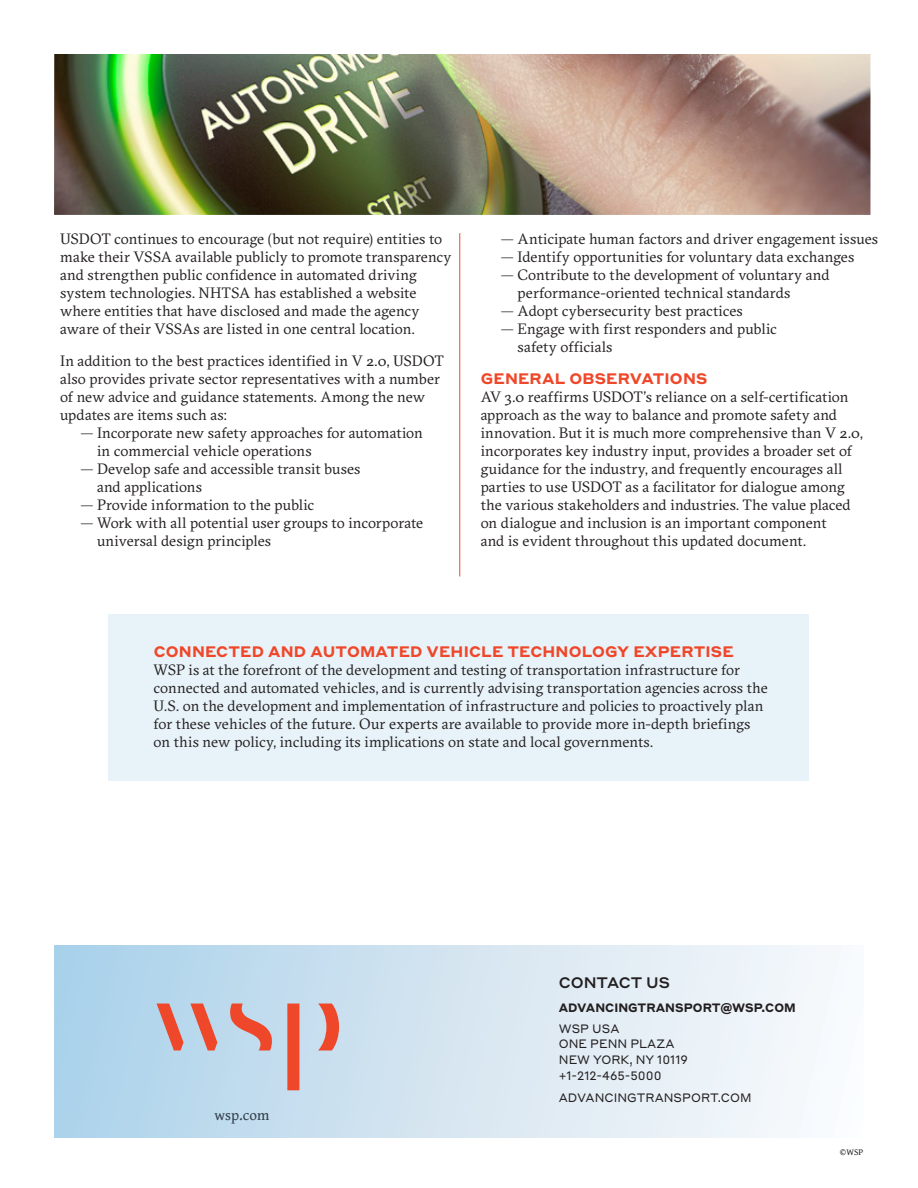
<style>
.page{position:relative;width:918px;height:1188px;background:#fff}
.page>*{position:absolute;margin:0;border:0;box-sizing:border-box;transform-origin:0 0}
.t1{font:15px/18px "GT Sectra";letter-spacing:.005em;color:#231f20}
.t2{font:700 15px "Styrene A";letter-spacing:.01em;color:#ef472a}
.t3{font:500 15px "Styrene A";color:#231f20}
.t4{font:15px "Gentium Book Basic";letter-spacing:.005em;color:#313e48}
.t5{font:12px/15.8px "Styrene A";color:#231f20;scale:.95 1}
.t6{font:700 12px "Styrene A";color:#231f20;scale:.95 1}
.t7{font:9px "Gentium Book Basic";color:#231f20}
</style>
<div class="page">
<img style="left:54px;top:54px;width:816px;height:161px">
<div style="left:54px;top:946px;width:809px;height:191px;background:linear-gradient(to right,#acd1e9,#fcfbfc)"></div>
<svg style="left:318px;top:1004px;width:21px;height:46px"></svg>
<svg style="left:157px;top:1004px;width:27px;height:47px"></svg>
<svg style="left:190px;top:1004px;width:27px;height:47px"></svg>
<svg style="left:287px;top:1004px;width:12px;height:86px"></svg>
<svg style="left:230px;top:1004px;width:42px;height:46px;background:#d2a09f"></svg>
<hr style="left:459px;top:233px;width:1px;height:343px;background:#ef472a">
<div style="left:109px;top:614px;width:700px;height:167px;background:#e8f3f9"></div>
<p class="t1" style="left:60px;top:231px;width:393px">USDOT continues to encourage (but not require) entities to make their VSSA available publicly to promote transparency and strengthen public confidence in automated driving system technologies. NHTSA has established a website where entities that have disclosed and made the agency aware of their VSSAs are listed in one central location.</p>
<p class="t1" style="left:60px;top:352px;width:385px">In addition to the best practices identified in V 2.0, USDOT also provides private sector representatives with a number of new advice and guidance statements. Among the new updates are items such as:</p>
<p class="t1" style="left:97px;top:424px;width:327px;text-indent:-17px">— Incorporate new safety approaches for automation in commercial vehicle operations</p>
<p class="t1" style="left:97px;top:460px;width:265px;text-indent:-17px">— Develop safe and accessible transit buses and applications</p>
<p class="t1" style="left:80px;top:496px;width:235px">— Provide information to the public</p>
<p class="t1" style="left:97px;top:514px;width:328px;text-indent:-17px">— Work with all potential user groups to incorporate universal design principles</p>
<p class="t1" style="left:501px;top:231px;width:379px">— Anticipate human factors and driver engagement issues</p>
<p class="t1" style="left:501px;top:249px;width:355px">— Identify opportunities for voluntary data exchanges</p>
<p class="t1" style="left:518px;top:267px;width:314px;text-indent:-17px">— Contribute to the development of voluntary and performance-oriented technical standards</p>
<p class="t1" style="left:501px;top:303px;width:243px">— Adopt cybersecurity best practices</p>
<p class="t1" style="left:518px;top:321px;width:261px;text-indent:-17px">— Engage with first responders and public safety officials</p>
<p class="t2" style="left:481px;top:366px;width:228px">GENERAL OBSERVATIONS</p>
<p class="t1" style="left:481px;top:388px;width:384px">AV 3.0 reaffirms USDOT’s reliance on a self-certification approach as the way to balance and promote safety and innovation. But it is much more comprehensive than V 2.0, incorporates key industry input, provides a broader set of guidance for the industry, and frequently encourages all parties to use USDOT as a facilitator for dialogue among the various stakeholders and industries. The value placed on dialogue and inclusion is an important component<br>and is evident throughout this updated document.</p>
<p class="t2" style="left:154px;top:639px;width:582px">CONNECTED AND AUTOMATED VEHICLE TECHNOLOGY EXPERTISE</p>
<p class="t1" style="left:154px;top:661px;width:616px">WSP is at the forefront of the development and testing of transportation infrastructure for connected and automated vehicles, and is currently advising transportation agencies across the U.S. on the development and implementation of infrastructure and policies to proactively plan for these vehicles of the future. Our experts are available to provide more in-depth briefings on this new policy, including its implications on state and local governments.</p>
<p class="t4" style="left:215px;top:1104px;width:56px">wsp.com</p>
<p class="t3" style="left:559px;top:969px;width:113px">CONTACT US</p>
<p class="t6" style="left:559px;top:998px;width:251px">ADVANCINGTRANSPORT@WSP.COM</p>
<p class="t5" style="left:559px;top:1019px;width:137px">WSP USA<br>ONE PENN PLAZA<br>NEW YORK, NY 10119 +1-212-465-5000</p>
<p class="t5" style="left:559px;top:1088px;width:204px">ADVANCINGTRANSPORT.COM</p>
<p class="t7" style="left:840px;top:1145px;width:25px">©WSP</p>
</div>
